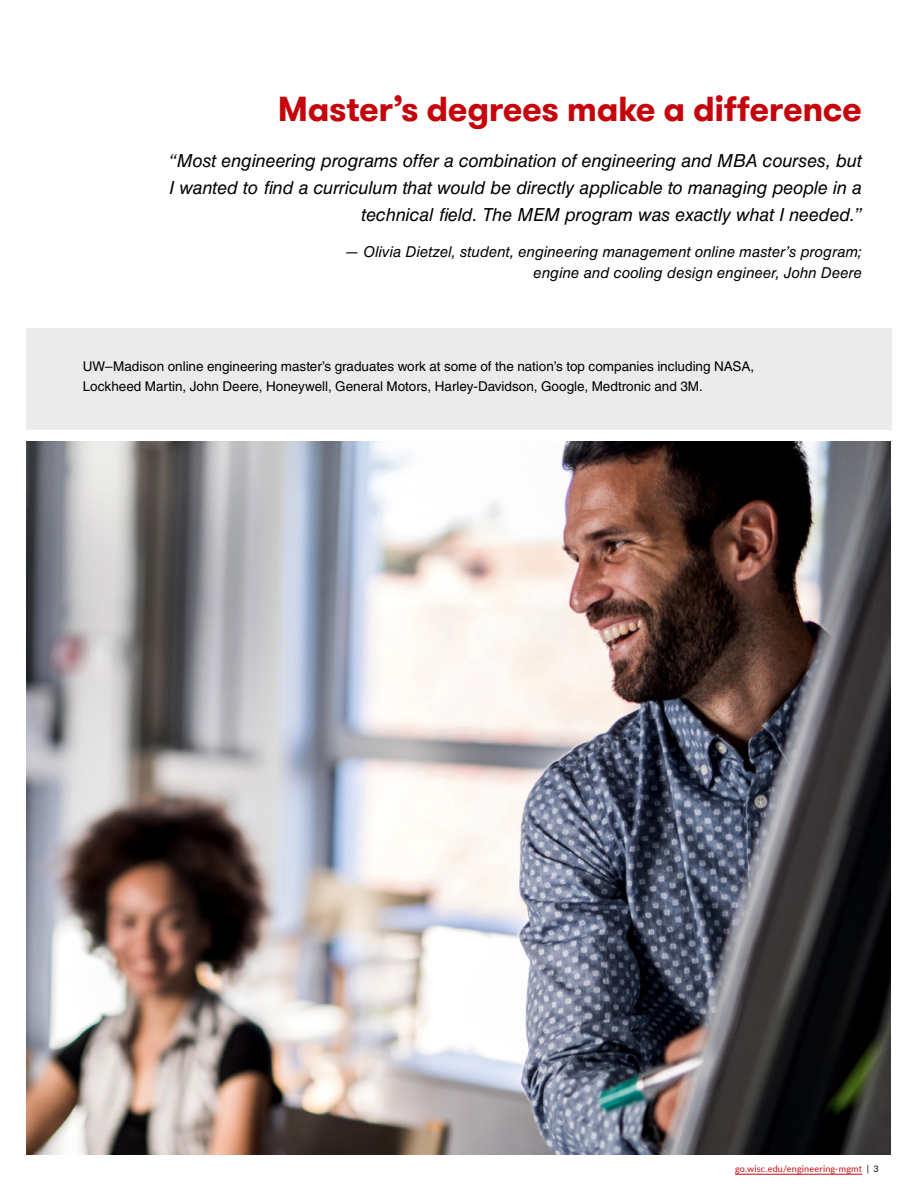
<style>
.page{position:relative;width:918px;height:1188px;background:#fff}
.page>*{position:absolute;margin:0;border:0;box-sizing:border-box;transform-origin:0 0}
.t1{font:700 34.5px "GT Walsheim Pro";letter-spacing:-.015em;color:#c5050c}
.t2{font:italic 18px/27px "Helvetica LT Std";letter-spacing:-.01em;color:#000;text-align:right}
.t3{font:italic 15px/21px "Helvetica LT Std";color:#000;text-align:right}
.t4{font:13.5px/19.5px "Helvetica LT Std";color:#000}
.t5{font:9px "Lato";letter-spacing:.025em;color:#c5050c}
.s1{color:#000}
</style>
<div class="page">
<hr style="left:735px;top:1174px;width:127px;height:1px;background:#c5050c">
<img style="left:26px;top:442px;width:865px;height:713px">
<div style="left:27px;top:328px;width:865px;height:102px;background:#ebebec"></div>
<h1 class="t1" style="left:278px;top:86px;width:586px">Master’s degrees make a difference</h1>
<p class="t2" style="left:169px;top:148px;width:695px">“Most engineering programs offer a combination of engineering and MBA courses, but<br>I wanted to find a curriculum that would be directly applicable to managing people in a technical field. The MEM program was exactly what I needed.”</p>
<p class="t3" style="left:344px;top:241px;width:519px">— Olivia Dietzel, student, engineering management online master’s program; engine and cooling design engineer, John Deere</p>
<p class="t4" style="left:83px;top:357px;width:673px">UW–Madison online engineering master’s graduates work at some of the nation’s top companies including NASA,<br>Lockheed Martin, John Deere, Honeywell, General Motors, Harley-Davidson, Google, Medtronic and 3M.</p>
<p class="t5" style="left:735px;top:1162px;width:145px">go.wisc.edu/engineering-mgmt <span class="s1">| 3</span></p>
</div>
